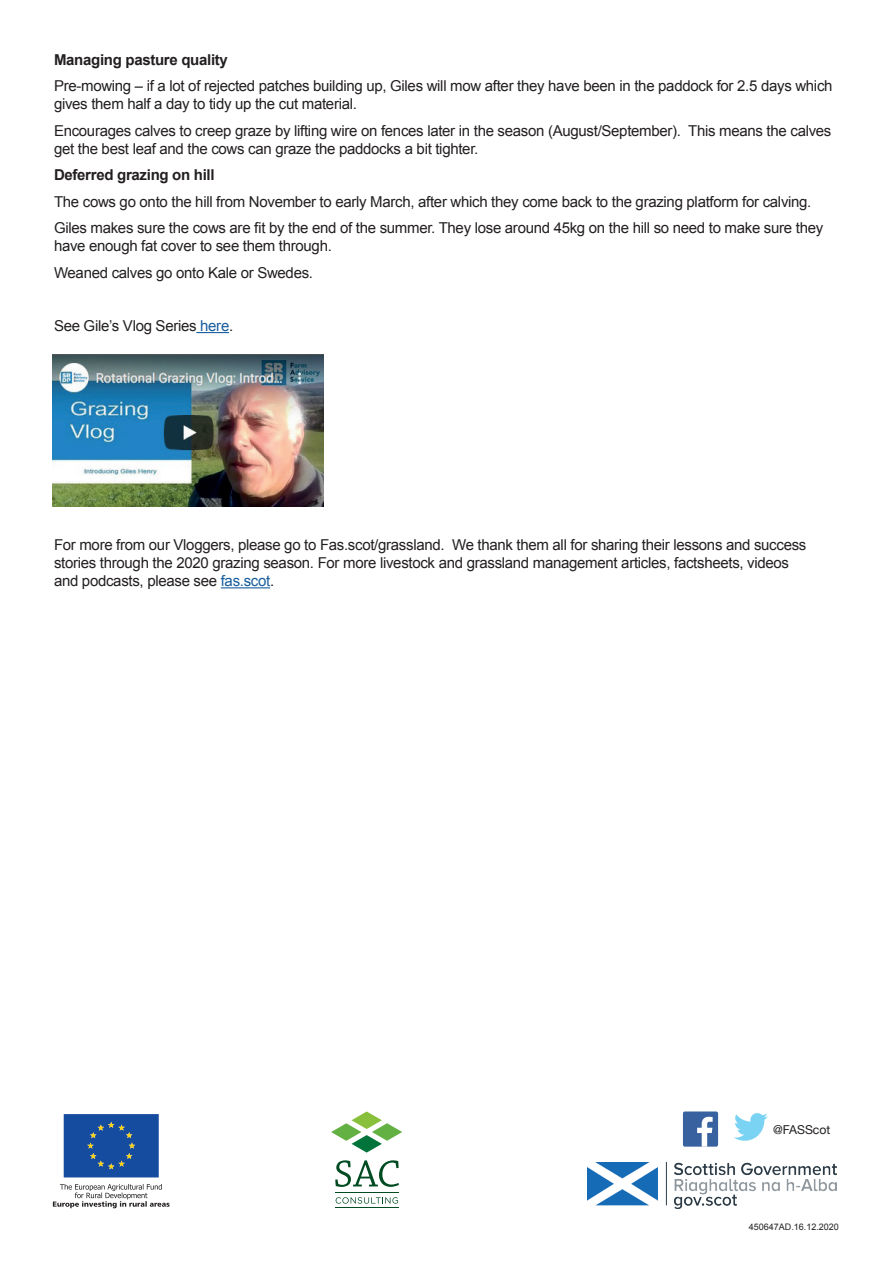
<style>
.page{position:relative;width:893px;height:1263px;background:#fff}
.page>*{position:absolute;margin:0;border:0;box-sizing:border-box;transform-origin:0 0}
.t1{font:15px/18px "Arial";letter-spacing:-.02em;color:#231f20}
.t2{font:700 15px "Arial";letter-spacing:-.02em;color:#231f20}
.t3{font:12.3px "Helvetica Neue";color:#231f20}
.t4{font:9px "Arial";color:#231f20}
.s1{color:#175d9e}
</style>
<div class="page">
<img style="left:587px;top:1163px;width:249px;height:45px">
<svg style="left:64px;top:1114px;width:95px;height:63px"></svg>
<svg style="left:53px;top:1184px;width:117px;height:24px"></svg>
<hr style="left:196px;top:332px;width:33px;height:1px;background:#175d9e">
<img style="left:53px;top:354px;width:271px;height:152px">
<hr style="left:221px;top:587px;width:49px;height:1px;background:#175d9e">
<svg style="left:335px;top:1160px;width:64px;height:27px"></svg>
<hr style="left:335px;top:1192px;width:64px;height:1px;background:#004b22">
<hr style="left:335px;top:1207px;width:64px;height:1px;background:#004b22">
<svg style="left:331px;top:1111px;width:71px;height:41px"></svg>
<svg style="left:336px;top:1197px;width:62px;height:7px"></svg>
<div style="left:683px;top:1111px;width:35px;height:35px;background:#38619f;border-radius:2px"></div>
<svg style="left:697px;top:1117px;width:16px;height:29px"></svg>
<svg style="left:734px;top:1113px;width:34px;height:28px"></svg>
<p class="t2" style="left:54px;top:50px;width:175px">Managing pasture quality</p>
<p class="t1" style="left:54px;top:77px;width:780px">Pre-mowing – if a lot of rejected patches building up, Giles will mow after they have been in the paddock for 2.5 days which gives them half a day to tidy up the cut material.</p>
<p class="t1" style="left:54px;top:122px;width:779px">Encourages calves to creep graze by lifting wire on fences later in the season (August/September). This means the calves get the best leaf and the cows can graze the paddocks a bit tighter.</p>
<p class="t2" style="left:54px;top:165px;width:162px">Deferred grazing on hill</p>
<p class="t1" style="left:54px;top:189px;width:771px;line-height:26.5px">The cows go onto the hill from November to early March, after which they come back to the grazing platform for calving.<br>Giles makes sure the cows are fit by the end of the summer. They lose around 45kg on the hill so need to make sure they</p>
<p class="t1" style="left:54px;top:233px;width:279px;line-height:26.5px">have enough fat cover to see them through.<br>Weaned calves go onto Kale or Swedes.</p>
<p class="t1" style="left:54px;top:317px;width:181px">See Gile’s Vlog Series <span class="s1">here</span>.</p>
<p class="t1" style="left:54px;top:536px;width:754px">For more from our Vloggers, please go to Fas.scot/grassland. We thank them all for sharing their lessons and success stories through the 2020 grazing season. For more livestock and grassland management articles, factsheets, videos and podcasts, please see <span class="s1">fas.scot</span>.</p>
<p class="t3" style="left:773px;top:1120px;width:59px">@FASScot</p>
<p class="t4" style="left:749px;top:1220px;width:92px">450647AD.16.12.2020</p>
</div>
